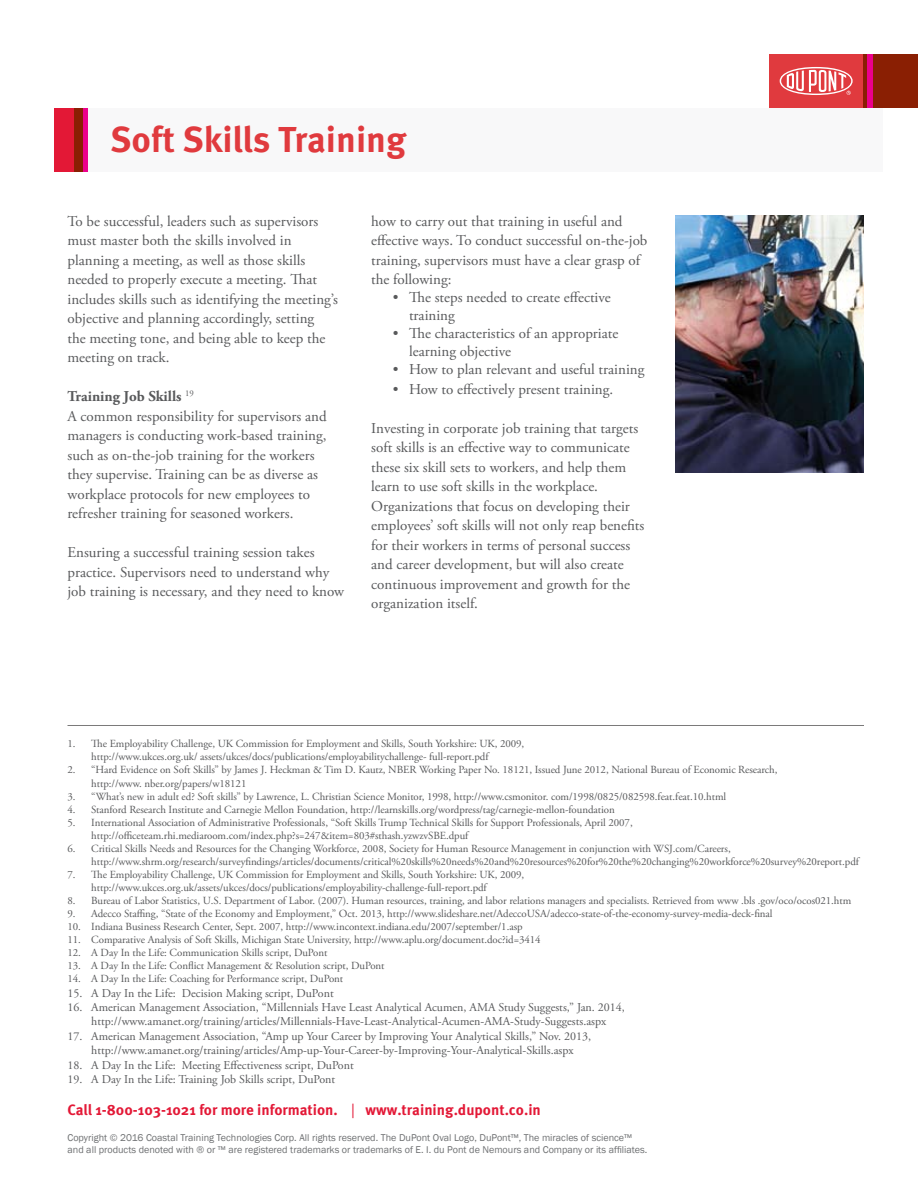
<style>
.page{position:relative;width:918px;height:1188px;background:#fff}
.page>*{position:absolute;margin:0;border:0;box-sizing:border-box;transform-origin:0 0}
.t1{font:700 36px "Meta Pro";color:#e03a3e}
.t2{font:15px/19.5px "Adobe Garamond Pro";color:#58595b}
.t3{font:700 15px "Meta Pro";color:#e31836}
.t4{font:12px/14.4px "Adobe Garamond Pro";color:#58595b;text-align:center}
.t5{font:10.8px/13px "Adobe Garamond Pro";letter-spacing:-.005em;color:#58595b}
.t6{font:10.2px/12.1px "Franklin Gothic";color:#6d6f71}
.s1{font-weight:700}
.s2{font-weight:400}
.s3{font-style:inherit}
</style>
<div class="page">
<img style="left:675px;top:215px;width:189px;height:257px">
<div style="left:863px;top:54px;width:55px;height:54px;background:#8a1f03"></div>
<div style="left:769px;top:54px;width:94px;height:54px;background:#e03a3e"></div>
<svg style="left:780px;top:67px;width:73px;height:28px"></svg>
<div style="left:867px;top:54px;width:5px;height:54px;background:#ec008c"></div>
<div style="left:81px;top:108px;width:801px;height:63px;background:#f8f8f9"></div>
<div style="left:83px;top:108px;width:5px;height:63px;background:#ec008c"></div>
<div style="left:73px;top:108px;width:10px;height:63px;background:#8a1f03"></div>
<div style="left:54px;top:108px;width:19px;height:63px;background:#e31836"></div>
<hr style="left:68px;top:725px;width:796px;height:1px;background:#7b7a7a">
<h1 class="t1" style="left:110px;top:117px;width:298px">Soft Skills Training</h1>
<p class="t2" style="left:68px;top:212px;width:272px">To be successful, leaders such as supervisors must master both the skills involved in planning a meeting, as well as those skills needed to properly execute a meeting. That includes skills such as identifying the meeting’s objective and planning accordingly, setting<br>the meeting tone, and being able to keep the meeting on track.</p>
<p class="t2" style="left:68px;top:387px;width:261px"><span class="s1">Training Job Skills</span> <sup>19<br></sup>A common responsibility for supervisors and managers is conducting work-based training, such as on-the-job training for the workers they supervise. Training can be as diverse as workplace protocols for new employees to refresher training for seasoned workers.</p>
<h2 class="t2" style="left:68px;top:543px;width:278px">Ensuring a successful training session takes practice. Supervisors need to understand why job training is necessary, and they need to know</h2>
<h2 class="t2" style="left:371px;top:212px;width:278px">how to carry out that training in useful and effective ways. To conduct successful on-the-job training, supervisors must have a clear grasp of the following:</h2>
<h2 class="t2" style="left:409px;top:289px;width:237px;line-height:18px">The steps needed to create effective training<br>The characteristics of an appropriate learning objective<br>How to plan relevant and useful training</h2>
<h2 class="t2" style="left:409px;top:380px;width:206px">How to effectively present training.</h2>
<p class="t2" style="left:371px;top:419px;width:275px">Investing in corporate job training that targets soft skills is an effective way to communicate these six skill sets to workers, and help them learn to use soft skills in the workplace.<br>Organizations that focus on developing their employees’ soft skills will not only reap benefits for their workers in terms of personal success and career development, but will also create continuous improvement and growth for the organization itself.</p>
<h2 class="t2" style="left:393px;top:288px;width:7px">•</h2>
<h2 class="t2" style="left:393px;top:324px;width:7px">•</h2>
<h2 class="t2" style="left:393px;top:360px;width:7px">• •</h2>
<p class="t5" style="left:91px;top:738px;width:435px;text-indent:-24px">1. The Employability Challenge, UK Commission for Employment and Skills, South Yorkshire: UK, 2009, http://www.ukces.org.uk/ assets/ukces/docs/publications/employabilitychallenge- full-report.pdf</p>
<p class="t5" style="left:91px;top:764px;width:688px;text-indent:-24px">2. “Hard Evidence on Soft Skills” by James J. Heckman &amp; Tim D. Kautz, NBER Working Paper No. 18121, Issued June 2012, National Bureau of Economic Research, http://www. nber.org/papers/w18121</p>
<p class="t5" style="left:68px;top:790px;width:660px">3. “What’s new in adult ed? Soft skills” by Lawrence, L. Christian Science Monitor, 1998, http://www.csmonitor. com/1998/0825/082598.feat.feat.10.html</p>
<p class="t5" style="left:68px;top:803px;width:549px">4. Stanford Research Institute and Carnegie Mellon Foundation, http://learnskills.org/wordpress/tag/carnegie-mellon-foundation</p>
<p class="t5" style="left:91px;top:816px;width:543px;text-indent:-24px">5. International Association of Administrative Professionals, “Soft Skills Trump Technical Skills for Support Professionals, April 2007, http://officeteam.rhi.mediaroom.com/index.php?s=247&amp;item=803#sthash.yzwzvSBE.dpuf</p>
<p class="t5" style="left:91px;top:842px;width:769px;text-indent:-24px">6. Critical Skills Needs and Resources for the Changing Workforce, 2008, Society for Human Resource Management in conjunction with WSJ.com/Careers, http://www.shrm.org/research/surveyfindings/articles/documents/critical%20skills%20needs%20and%20resources%20for%20the%20changing%20workforce%20survey%20report.pdf</p>
<p class="t5" style="left:91px;top:868px;width:435px;text-indent:-24px">7. The Employability Challenge, UK Commission for Employment and Skills, South Yorkshire: UK, 2009, http://www.ukces.org.uk/assets/ukces/docs/publications/employability-challenge-full-report.pdf</p>
<p class="t5" style="left:68px;top:894px;width:785px">8. Bureau of Labor Statistics, U.S. Department of Labor. (2007). Human resources, training, and labor relations managers and specialists. Retrieved from www .bls .gov/oco/ocos021.htm</p>
<p class="t5" style="left:68px;top:907px;width:707px">9. Adecco Staffing, “State of the Economy and Employment,” Oct. 2013, http://www.slideshare.net/AdeccoUSA/adecco-state-of-the-economy-survey-media-deck-final</p>
<p class="t5" style="left:68px;top:921px;width:457px">10. Indiana Business Research Center, Sept. 2007, http://www.incontext.indiana.edu/2007/september/1.asp</p>
<p class="t5" style="left:68px;top:934px;width:475px">11. Comparative Analysis of Soft Skills, Michigan State University, http://www.aplu.org/document.doc?id=3414</p>
<p class="t5" style="left:68px;top:947px;width:261px">12. A Day In the Life: Communication Skills script, DuPont</p>
<p class="t5" style="left:68px;top:960px;width:319px">13. A Day In the Life: Conflict Management &amp; Resolution script, DuPont</p>
<p class="t5" style="left:68px;top:973px;width:277px">14. A Day In the Life: Coaching for Performance script, DuPont</p>
<p class="t4" style="left:68px;top:986px;width:268px">15. A Day In the Life: Decision Making script, DuPont</p>
<p class="t4" style="left:68px;top:1001px;width:559px">16. American Management Association, “Millennials Have Least Analytical Acumen, AMA Study Suggests,” Jan. 2014, http://www.amanet.org/training/articles/Millennials-Have-Least-Analytical-Acumen-AMA-Study-Suggests.aspx</p>
<p class="t4" style="left:68px;top:1029px;width:525px">17. American Management Association, “Amp up Your Career by Improving Your Analytical Skills,” Nov. 2013, http://www.amanet.org/training/articles/Amp-up-Your-Career-by-Improving-Your-Analytical-Skills.aspx</p>
<p class="t4" style="left:68px;top:1058px;width:288px">18. A Day In the Life: Meeting Effectiveness script, DuPont</p>
<p class="t4" style="left:68px;top:1073px;width:269px">19. A Day In the Life: Training Job Skills script, DuPont</p>
<h2 class="t3" style="left:68px;top:1100px;width:475px">Call 1-800-103-1021 for more information. <span class="s2">|</span> www.training.dupont.co.in</h2>
<p class="t6" style="left:68px;top:1132px;width:581px">Copyright © 201<span class="s3">6</span> Coastal Training Technologies Corp. All rights reserved. The DuPont Oval Logo, DuPont™, The miracles of science™ and all products denoted with ® or ™ are registered trademarks or trademarks of E. I. du Pont de Nemours and Company or its affiliates.</p>
</div>
